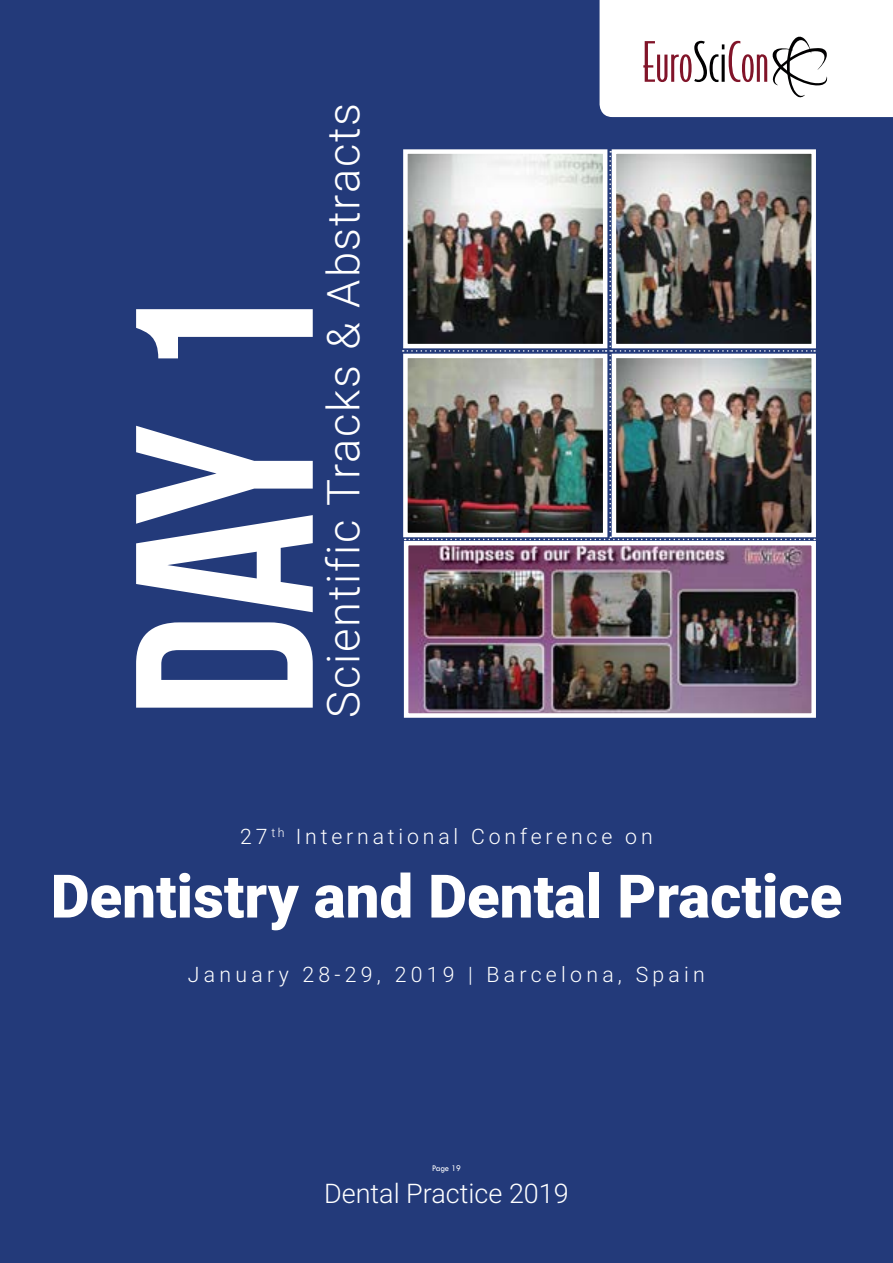
<style>
.page{position:relative;width:893px;height:1263px;background:#233a7a}
.page>*{position:absolute;margin:0;border:0;box-sizing:border-box;transform-origin:0 0}
.t1{font:252.3px "Bebas Neue";color:#fff}
.t2{font:900 60px "Roboto";color:#fff}
.t3{font:300 45.3px "Roboto";letter-spacing:.04em;color:#fff}
.t4{font:300 27px "Roboto";color:#fff}
.t5{font:300 21.3px "Roboto";letter-spacing:.185em;color:#fff}
.t6{font:9px "Tw Cen";letter-spacing:-.02em;color:#fff;scale:.95 1}
</style>
<div class="page">
<svg style="left:600px;top:0;width:293px;height:117px;background:#f3eff0"></svg>
<img style="left:409px;top:546px;width:402px;height:167px">
<div style="left:404px;top:541px;width:412px;height:177px;border:4px solid #fff"></div>
<img style="left:403px;top:151px;width:412px;height:389px">
<h1 class="t1" style="left:87px;top:718px;width:434px;rotate:-90deg">Day 1</h1>
<h3 class="t3" style="left:312px;top:718px;width:616px;rotate:-90deg">Scientific Tracks &amp; Abstracts</h3>
<p class="t5" style="left:240px;top:822px;width:414px">27 <sup>th</sup> International Conference on</p>
<h2 class="t2" style="left:51px;top:854px;width:793px">Dentistry and Dental Practice</h2>
<p class="t5" style="left:188px;top:959px;width:518px">January 28-29, 2019 | Barcelona, Spain</p>
<p class="t6" style="left:432px;top:1162px;width:32px">Page 19</p>
<p class="t4" style="left:324px;top:1175px;width:246px">Dental Practice 2019</p>
</div>
